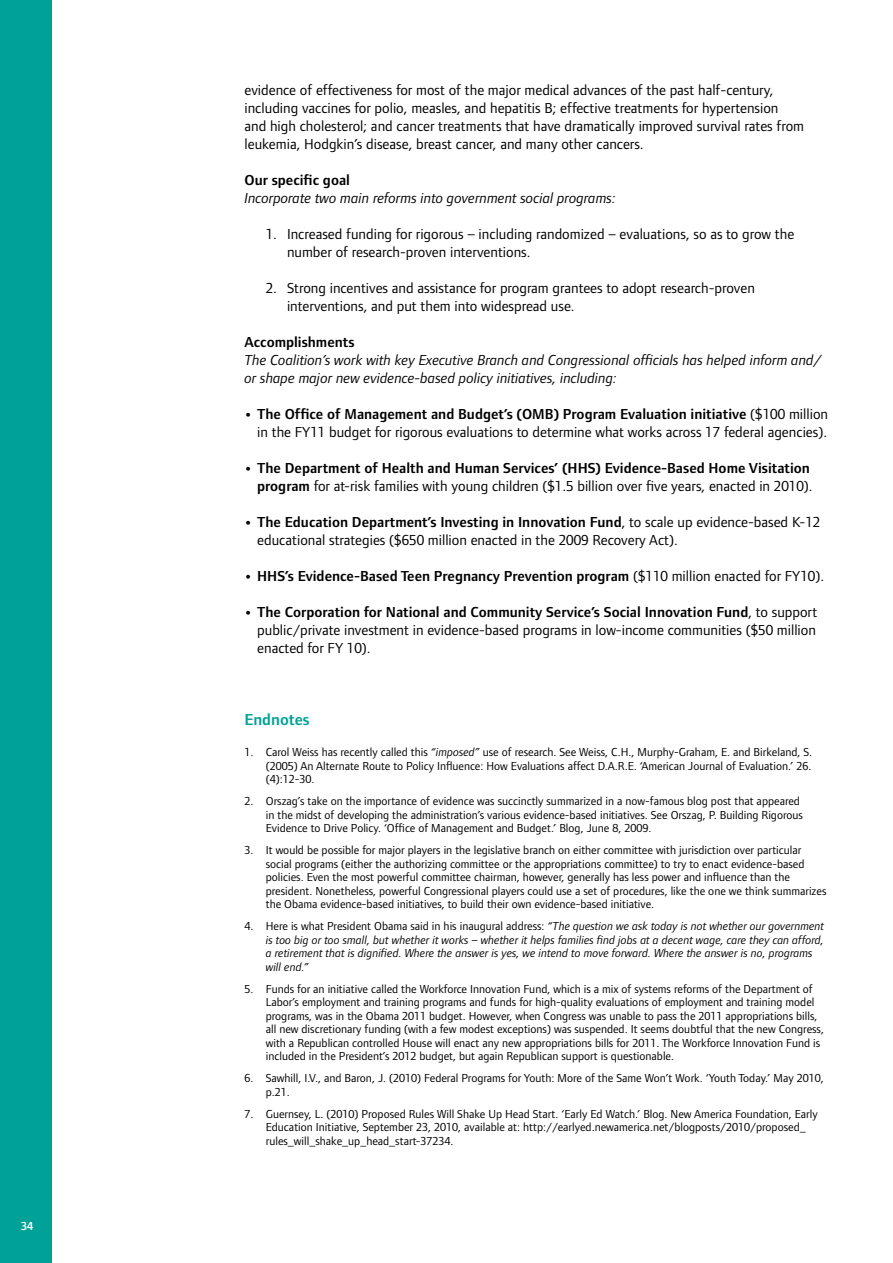
<style>
.page{position:relative;width:893px;height:1263px;background:#fff}
.page>*{position:absolute;margin:0;border:0;box-sizing:border-box;transform-origin:0 0}
.t1{font:600 16.5px "Foundry Form Sans";color:#00a297}
.t2{font:15px/18px "Foundry Form Sans";color:#000}
.t3{font:600 15px/18px "Foundry Form Sans";color:#000;text-align:right}
.t4{font:italic 15px/18px "Foundry Form Sans";color:#000}
.t5{font:12px/13.5px "Foundry Form Sans";color:#000}
.t6{font:italic 12px/13.5px "Foundry Form Sans";color:#000}
.t7{font:600 12px "Foundry Form Sans";color:#fff}
.s1{font-weight:700;font-stretch:expanded}
.s2{font-weight:600}
.s3{font-weight:400}
.s4{font-style:italic}
.s5{font-style:normal}
</style>
<div class="page">
<div style="left:0;top:0;width:51px;height:1263px;background:#00a297"></div>
<p class="t7" style="left:21px;top:1219px;width:13px">34</p>
<p class="t2" style="left:244px;top:80px;width:561px">evidence of effectiveness for most of the major medical advances of the past half-century, including vaccines for polio, measles, and hepatitis B; effective treatments for hypertension and high cholesterol; and cancer treatments that have dramatically improved survival rates from leukemia, Hodgkin’s disease, breast cancer, and many other cancers.</p>
<p class="t3" style="left:244px;top:170px;width:107px">Our specific goal</p>
<p class="t4" style="left:244px;top:188px;width:373px">Incorporate two main reforms into government social programs:</p>
<p class="t2" style="left:287px;top:224px;width:509px;text-indent:-21px">1. Increased funding for rigorous – including randomized – evaluations, so as to grow the number of research-proven interventions.</p>
<p class="t2" style="left:287px;top:278px;width:469px;text-indent:-21px">2. Strong incentives and assistance for program grantees to adopt research-proven interventions, and put them into widespread use.</p>
<p class="t3" style="left:244px;top:332px;width:112px">Accomplishments</p>
<p class="t4" style="left:244px;top:350px;width:578px">The Coalition’s work with key Executive Branch and Congressional officials has helped inform and/ or shape major new evidence-based policy initiatives, including:</p>
<p class="t2" style="left:244px;top:404px;width:585px;text-align:right"><span class="s1">•</span> <span class="s2">The Office of Management and Budget’s (OMB) Program Evaluation initiative</span> ($100 million in the FY11 budget for rigorous evaluations to determine what works across 17 federal agencies).</p>
<p class="t3" style="left:244px;top:458px;width:570px"><span class="s1">•</span> The Department of Health and Human Services’ (HHS) Evidence-Based Home Visitation program <span class="s3">for at-risk families with young children ($1.5 billion over five years, enacted in 2010).</span></p>
<p class="t2" style="left:257px;top:512px;width:565px;text-indent:-13px"><span class="s1">•</span> <span class="s2">The Education Department’s Investing in Innovation Fund</span>, to scale up evidence-based K-12 educational strategies ($650 million enacted in the 2009 Recovery Act).</p>
<p class="t3" style="left:244px;top:566px;width:581px"><span class="s1">•</span> HHS’s Evidence-Based Teen Pregnancy Prevention program <span class="s3">($110 million enacted for FY10).</span></p>
<p class="t2" style="left:257px;top:602px;width:561px;text-align:justify;text-indent:-13px"><span class="s1">•</span> <span class="s2">The Corporation for National and Community Service’s Social Innovation Fund</span>, to support public/private investment in evidence-based programs in low-income communities ($50 million enacted for FY 10).</p>
<h1 class="t1" style="left:244px;top:710px;width:67px">Endnotes</h1>
<p class="t5" style="left:266px;top:745px;width:548px;text-align:justify;text-indent:-21px">1. Carol Weiss has recently called this <span class="s4">“imposed”</span> use of research. See Weiss, C.H., Murphy-Graham, E. and Birkeland, S. (2005) An Alternate Route to Policy Influence: How Evaluations affect D.A.R.E. ‘American Journal of Evaluation.’ 26. (4):12-30.</p>
<p class="t5" style="left:266px;top:794px;width:539px;text-indent:-21px">2. Orszag’s take on the importance of evidence was succinctly summarized in a now-famous blog post that appeared in the midst of developing the administration’s various evidence-based initiatives. See Orszag, P. Building Rigorous<br>Evidence to Drive Policy. ‘Office of Management and Budget.’ Blog, June 8, 2009.</p>
<p class="t5" style="left:266px;top:843px;width:562px;text-indent:-21px">3. It would be possible for major players in the legislative branch on either committee with jurisdiction over particular social programs (either the authorizing committee or the appropriations committee) to try to enact evidence-based policies. Even the most powerful committee chairman, however, generally has less power and influence than the president. Nonetheless, powerful Congressional players could use a set of procedures, like the one we think summarizes the Obama evidence-based initiatives, to build their own evidence-based initiative.</p>
<p class="t6" style="left:266px;top:919px;width:560px;text-indent:-21px"><span class="s5">4. Here is what President Obama said in his inaugural address:</span> “The question we ask today is not whether our government is too big or too small, but whether it works – whether it helps families find jobs at a decent wage, care they can afford, a retirement that is dignified. Where the answer is yes, we intend to move forward. Where the answer is no, programs will end.”</p>
<p class="t5" style="left:266px;top:982px;width:560px;text-indent:-21px">5. Funds for an initiative called the Workforce Innovation Fund, which is a mix of systems reforms of the Department of Labor’s employment and training programs and funds for high-quality evaluations of employment and training model programs, was in the Obama 2011 budget. However, when Congress was unable to pass the 2011 appropriations bills, all new discretionary funding (with a few modest exceptions) was suspended. It seems doubtful that the new Congress, with a Republican controlled House will enact any new appropriations bills for 2011. The Workforce Innovation Fund is included in the President’s 2012 budget, but again Republican support is questionable.</p>
<p class="t5" style="left:266px;top:1071px;width:560px;text-indent:-21px">6. Sawhill, I.V., and Baron, J. (2010) Federal Programs for Youth: More of the Same Won’t Work. ‘Youth Today.’ May 2010, p.21.</p>
<p class="t5" style="left:266px;top:1107px;width:553px;text-indent:-21px">7. Guernsey, L. (2010) Proposed Rules Will Shake Up Head Start. ‘Early Ed Watch.’ Blog. New America Foundation, Early<br>Education Initiative, September 23, 2010, available at: http://earlyed.newamerica.net/blogposts/2010/proposed_ rules_will_shake_up_head_start-37234.</p>
</div>
